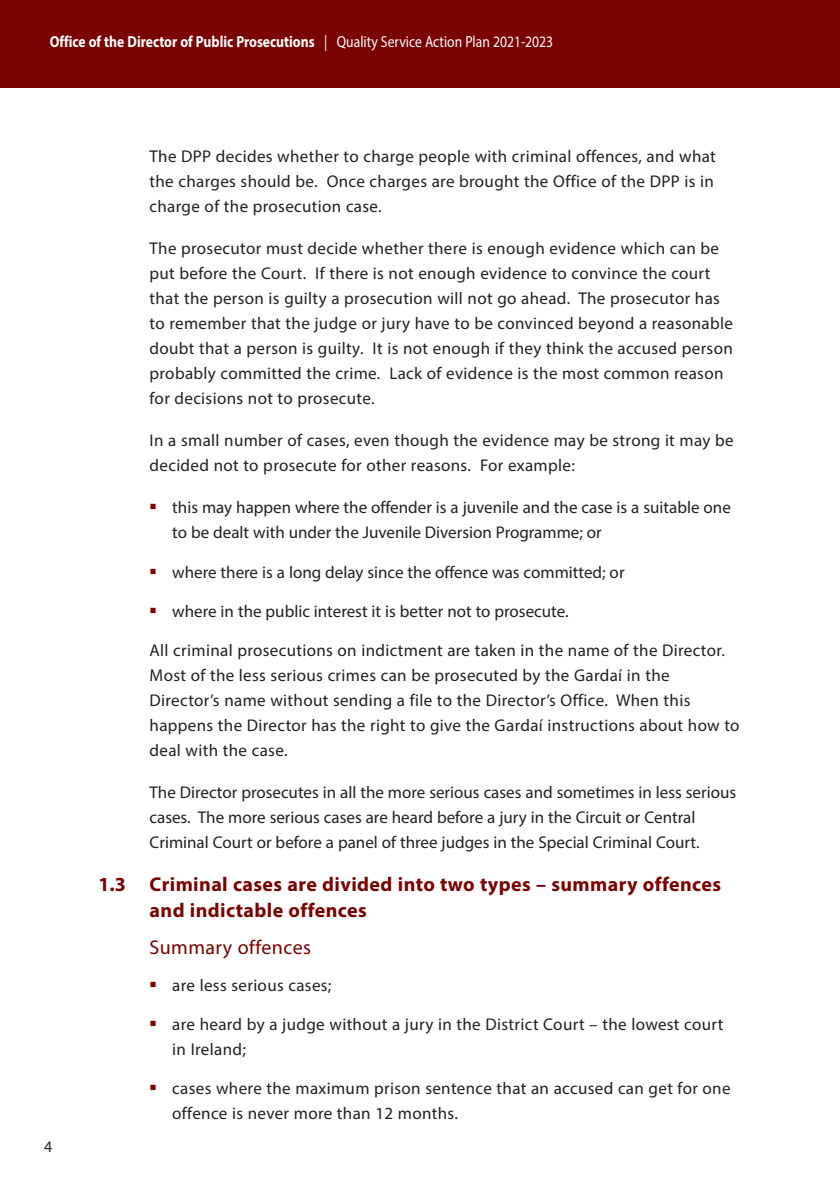
<style>
.page{position:relative;width:840px;height:1191px;background:#fff}
.page>*{position:absolute;margin:0;border:0;box-sizing:border-box;transform-origin:0 0}
.t1{font:700 20px/26px "Myriad Pro";letter-spacing:.02em;color:#7a0203}
.t2{font:20px "Myriad Pro";letter-spacing:.02em;color:#7a0203}
.t3{font:17px/25px "Myriad Pro";letter-spacing:.02em;color:#231f20}
.t4{font:17px/25px "Myriad Pro";color:#231f20}
.t5{font:700 16px "Myriad Pro";color:#fff;scale:.85 1}
.t6{font:16px "Myriad Pro";color:#231f20}
.s1{font-weight:400}
.s2{font-family:"Minion Pro";font-size:18px;color:#7a0203}
</style>
<div class="page">
<div style="left:0;top:0;width:839px;height:88px;background:#7a0203"></div>
<p class="t5" style="left:50px;top:31px;width:593px">Office of the Director of Public Prosecutions <span class="s1">| Quality Service Action Plan 2021-2023</span></p>
<p class="t6" style="left:44px;top:1136px;width:10px">4</p>
<p class="t3" style="left:149px;top:144px;width:567px;text-align:justify">The DPP decides whether to charge people with criminal offences, and what the charges should be. Once charges are brought the Office of the DPP is in charge of the prosecution case.</p>
<p class="t3" style="left:149px;top:236px;width:584px">The prosecutor must decide whether there is enough evidence which can be put before the Court. If there is not enough evidence to convince the court that the person is guilty a prosecution will not go ahead. The prosecutor has to remember that the judge or jury have to be convinced beyond a reasonable doubt that a person is guilty. It is not enough if they think the accused person probably committed the crime. Lack of evidence is the most common reason for decisions not to prosecute.</p>
<p class="t3" style="left:149px;top:428px;width:585px">In a small number of cases, even though the evidence may be strong it may be decided not to prosecute for other reasons. For example:</p>
<p class="t4" style="left:172px;top:495px;width:559px;text-indent:-23px"><span class="s2">■</span> this may happen where the offender is a juvenile and the case is a suitable one to be dealt with under the Juvenile Diversion Programme; or</p>
<p class="t4" style="left:149px;top:559px;width:476px"><span class="s2">■</span> where there is a long delay since the offence was committed; or</p>
<p class="t4" style="left:149px;top:598px;width:420px"><span class="s2">■</span> where in the public interest it is better not to prosecute.</p>
<p class="t3" style="left:149px;top:637px;width:591px">All criminal prosecutions on indictment are taken in the name of the Director.<br>Most of the less serious crimes can be prosecuted by the Gardaí in the Director’s name without sending a file to the Director’s Office. When this happens the Director has the right to give the Gardaí instructions about how to deal with the case.</p>
<p class="t4" style="left:149px;top:779px;width:588px">The Director prosecutes in all the more serious cases and sometimes in less serious cases. The more serious cases are heard before a jury in the Circuit or Central<br>Criminal Court or before a panel of three judges in the Special Criminal Court.</p>
<p class="t1" style="left:149px;top:870px;width:572px;text-indent:-51px">1.3 Criminal cases are divided into two types – summary offences and indictable offences</p>
<p class="t2" style="left:149px;top:935px;width:163px">Summary offences</p>
<p class="t3" style="left:149px;top:972px;width:183px"><span class="s2">■</span> are less serious cases;</p>
<p class="t3" style="left:172px;top:1011px;width:552px;text-indent:-23px"><span class="s2">■</span> are heard by a judge without a jury in the District Court – the lowest court in Ireland;</p>
<p class="t3" style="left:172px;top:1075px;width:559px;text-indent:-23px"><span class="s2">■</span> cases where the maximum prison sentence that an accused can get for one offence is never more than 12 months.</p>
</div>
